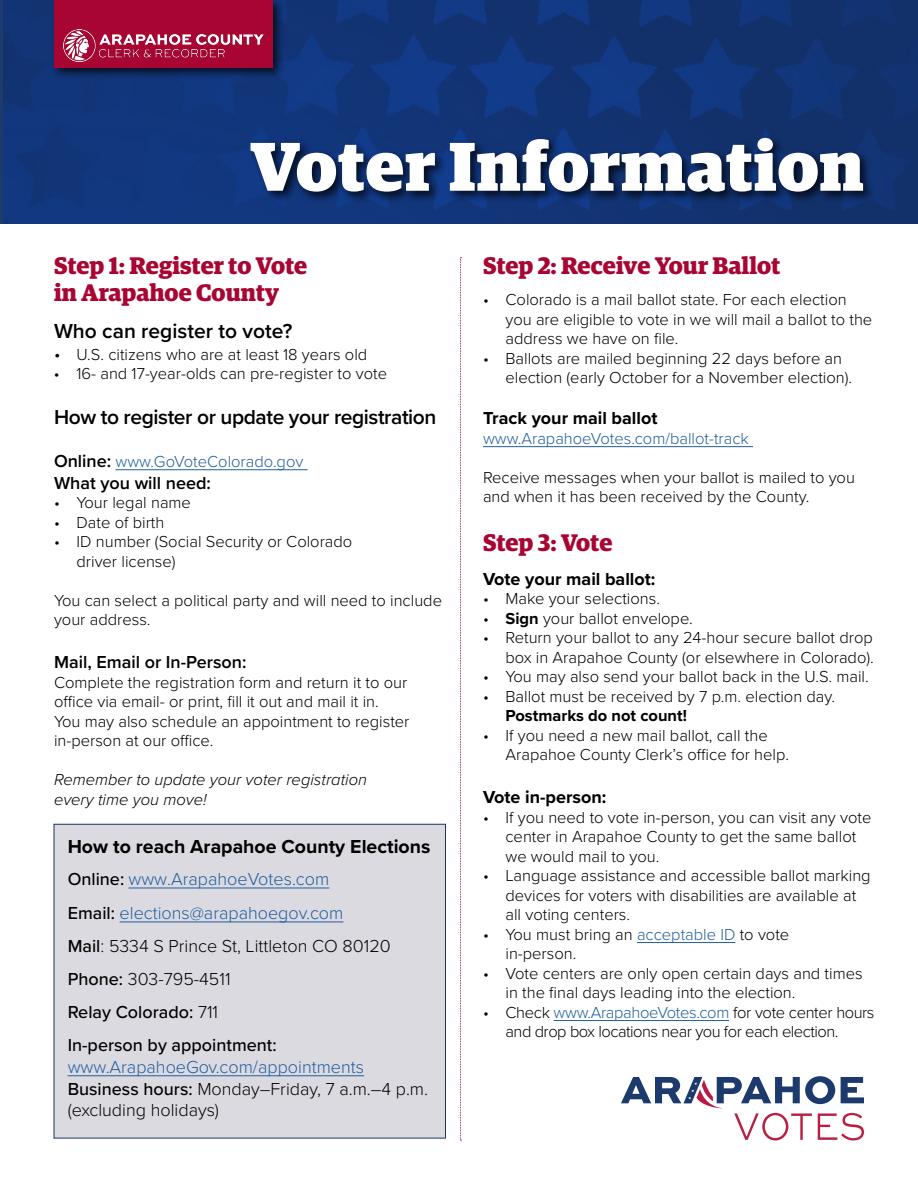
<style>
.page{position:relative;width:918px;height:1188px;background:#fff}
.page>*{position:absolute;margin:0;border:0;box-sizing:border-box;transform-origin:0 0}
.t1{font:900 69px "Guardian Egyp";letter-spacing:.01em;color:#fff}
.t2{font:700 24px/27px "Guardian Egyp";color:#a90533}
.t3{font:600 21px "Proxima Nova";letter-spacing:-.02em;color:#000}
.t4{font:600 21px "Proxima Nova";color:#000}
.t5{font:700 19.5px "Proxima Nova";color:#000}
.t6{font:500 18px/33.2px "Proxima Nova";color:#000}
.t7{font:300 18px/21.5px "Proxima Nova";color:#000}
.t8{font:700 18px "Proxima Nova";color:#000}
.t9{font:600 18px "Proxima Nova";color:#000}
.t10{font:300 16.5px/19.5px "Proxima Nova";color:#000}
.t11{font:300 16.5px/19.5px "Proxima Nova";letter-spacing:-.03em;color:#000}
.t12{font:300 16.5px "Proxima Nova";color:#215e9e}
.t13{font:italic 300 16.5px/19.5px "Proxima Nova";color:#000}
.t14{font:700 16.5px "Proxima Nova";color:#000}
.s1{font-size:18px}
.s2{font-weight:600;font-size:18px;color:#000}
.s3{font-weight:300;color:#215e9e}
.s4{font-weight:300}
.s5{color:#215e9e}
.s6{font-weight:500}
.s7{font-weight:700}
</style>
<div class="page">
<img style="left:4px;top:0;width:914px;height:224px">
<div style="left:247px;top:135px;width:629px;height:69px;background:#000;opacity:.75"></div>
<svg style="left:460px;top:257px;width:1px;height:884px"></svg>
<div style="left:50px;top:0;width:235px;height:80px;background:#000;opacity:.75"></div>
<div style="left:54px;top:0;width:218px;height:68px;background:#a90533"></div>
<img style="left:64px;top:29px;width:200px;height:33px">
<hr style="left:116px;top:469px;width:192px;height:1px;background:#215e9e">
<hr style="left:483px;top:446px;width:270px;height:1px;background:#215e9e">
<hr style="left:637px;top:942px;width:99px;height:1px;background:#215e9e">
<hr style="left:554px;top:1020px;width:175px;height:1px;background:#215e9e">
<div style="left:54px;top:824px;width:392px;height:314px;background:#dbdae1"></div>
<hr style="left:68px;top:1075px;width:296px;height:1px;background:#215e9e">
<hr style="left:120px;top:922px;width:223px;height:1px;background:#215e9e">
<hr style="left:128px;top:888px;width:201px;height:1px;background:#215e9e">
<div style="left:54px;top:824px;width:392px;height:314px;border:1px solid #1e355e"></div>
<svg style="left:621px;top:1076px;width:243px;height:64px"></svg>
<h1 class="t1" style="left:250px;top:112px;width:616px">Voter Information</h1>
<h2 class="t2" style="left:54px;top:250px;width:255px">Step 1: Register to Vote in Arapahoe County</h2>
<p class="t4" style="left:54px;top:315px;width:240px">Who can register to vote?</p>
<p class="t10" style="left:54px;top:343px;width:315px"><span class="s1">•</span> U.S. citizens who are at least 18 years old</p>
<p class="t10" style="left:54px;top:363px;width:335px">• 16- and 17-year-olds can pre-register to vote</p>
<p class="t3" style="left:54px;top:401px;width:384px">How to register or update your registration</p>
<p class="t12" style="left:54px;top:449px;width:251px"><span class="s2">Online:</span> www.GoVoteColorado.gov</p>
<p class="t9" style="left:54px;top:469px;width:159px">What you will need:</p>
<p class="t10" style="left:54px;top:492px;width:138px">• Your legal name</p>
<p class="t10" style="left:54px;top:511px;width:112px">• Date of birth</p>
<p class="t10" style="left:77px;top:531px;width:277px;text-indent:-23px">• ID number (Social Security or Colorado driver license)</p>
<p class="t10" style="left:54px;top:590px;width:390px">You can select a political party and will need to include your address.</p>
<p class="t9" style="left:54px;top:649px;width:194px">Mail, Email or In-Person:</p>
<p class="t10" style="left:54px;top:672px;width:357px">Complete the registration form and return it to our office via email- or print, fill it out and mail it in.<br>You may also schedule an appointment to register in-person at our office.</p>
<p class="t13" style="left:54px;top:769px;width:315px">Remember to update your voter registration every time you move!</p>
<p class="t5" style="left:68px;top:832px;width:364px">How to reach Arapahoe County Elections</p>
<p class="t6" style="left:68px;top:862px;width:325px">Online: <span class="s3">www.ArapahoeVotes.com<br></span>Email: <span class="s3">elections@arapahoegov.com<br></span>Mail<span class="s4">: 5334 S Prince St, Littleton CO 80120<br></span>Phone: <span class="s4">303-795-4511<br></span>Relay Colorado: <span class="s4">711<br></span>In-person by appointment:</p>
<p class="t7" style="left:68px;top:1055px;width:362px"><span class="s5">www.ArapahoeGov.com/appointments<br></span><span class="s6">Business hours:</span> Monday–Friday, 7 a.m.–4 p.m. (excluding holidays)</p>
<h2 class="t2" style="left:483px;top:250px;width:299px">Step 2: Receive Your Ballot</h2>
<p class="t10" style="left:506px;top:289px;width:368px;text-indent:-23px">• Colorado is a mail ballot state. For each election you are eligible to vote in we will mail a ballot to the address we have on file.</p>
<p class="t10" style="left:506px;top:348px;width:348px;text-indent:-23px">• Ballots are mailed beginning 22 days before an election (early October for a November election).</p>
<p class="t8" style="left:483px;top:405px;width:176px">Track your mail ballot</p>
<p class="t12" style="left:483px;top:426px;width:267px">www.ArapahoeVotes.com/ballot-track</p>
<p class="t10" style="left:483px;top:467px;width:373px">Receive messages when your ballot is mailed to you and when it has been received by the County.</p>
<h2 class="t2" style="left:483px;top:527px;width:131px">Step 3: Vote</h2>
<p class="t8" style="left:483px;top:565px;width:174px">Vote your mail ballot:</p>
<p class="t10" style="left:483px;top:588px;width:179px">• Make your selections.</p>
<p class="t10" style="left:483px;top:607px;width:211px">• <span class="s7">Sign</span> your ballot envelope.</p>
<p class="t10" style="left:483px;top:627px;width:392px;text-align:right">• Return your ballot to any 24-hour secure ballot drop box in Arapahoe County (or elsewhere in Colorado).</p>
<p class="t10" style="left:483px;top:666px;width:387px">• You may also send your ballot back in the U.S. mail.</p>
<p class="t10" style="left:483px;top:686px;width:354px">• Ballot must be received by 7 p.m. election day.</p>
<p class="t14" style="left:506px;top:703px;width:183px">Postmarks do not count!</p>
<p class="t10" style="left:506px;top:725px;width:285px;text-indent:-23px">• If you need a new mail ballot, call the<br>Arapahoe County Clerk’s office for help.</p>
<p class="t8" style="left:483px;top:784px;width:125px">Vote in-person:</p>
<p class="t10" style="left:506px;top:807px;width:367px;text-indent:-23px">• If you need to vote in-person, you can visit any vote center in Arapahoe County to get the same ballot we would mail to you.</p>
<p class="t10" style="left:506px;top:865px;width:367px;text-indent:-23px">• Language assistance and accessible ballot marking devices for voters with disabilities are available at all voting centers.</p>
<p class="t10" style="left:506px;top:924px;width:285px;text-indent:-23px">• You must bring an <span class="s5">acceptable ID</span> to vote in-person.</p>
<p class="t10" style="left:506px;top:963px;width:359px;text-indent:-23px">• Vote centers are only open certain days and times in the final days leading into the election.</p>
<p class="t11" style="left:506px;top:1002px;width:370px;text-indent:-23px">• Check <span class="s5">www.ArapahoeVotes.com</span> for vote center hours and drop box locations near you for each election.</p>
</div>
